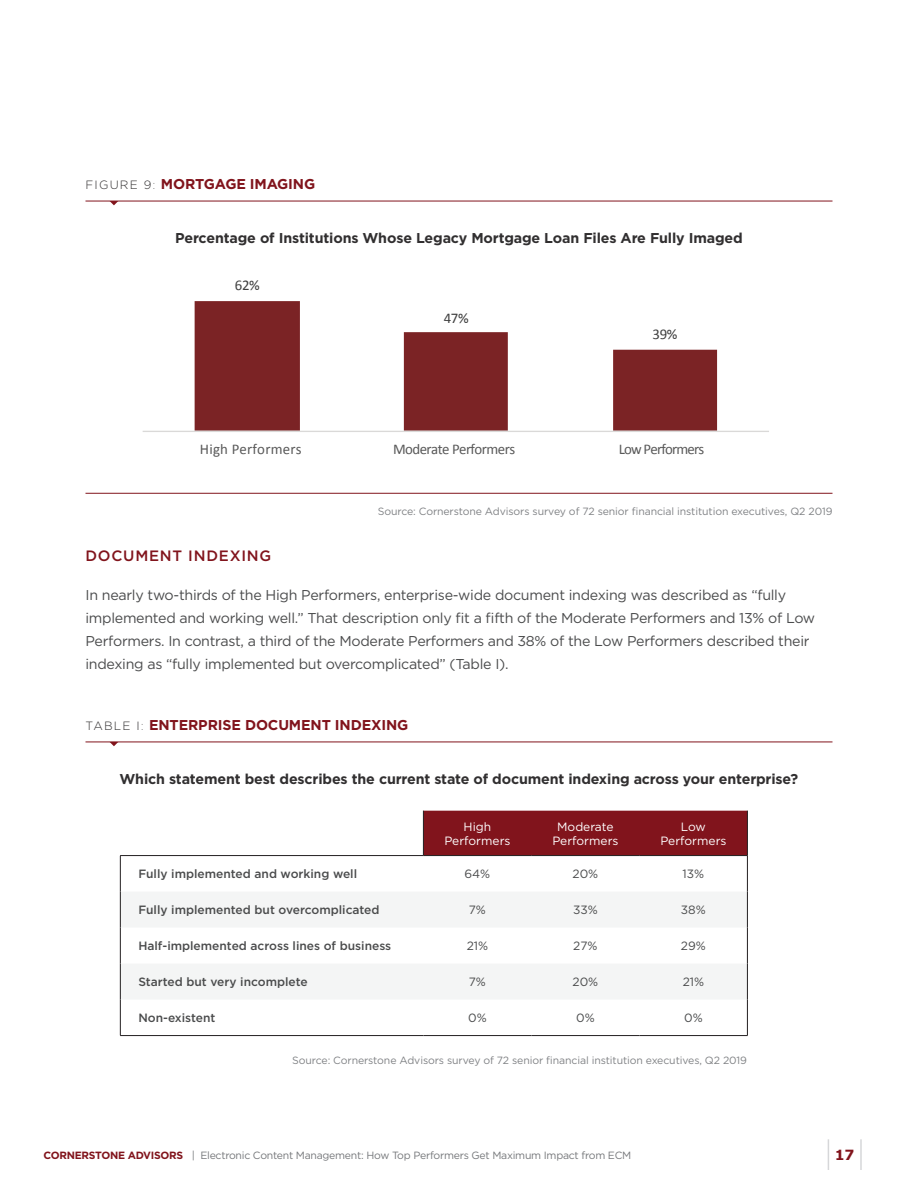
<style>
.page{position:relative;width:918px;height:1188px;background:#fff}
.page>*{position:absolute;margin:0;border:0;box-sizing:border-box;transform-origin:0 0}
.t1{font:500 15px "Gotham";letter-spacing:.05em;color:#81141c}
.t2{font:14.85px "Calibri";letter-spacing:-.035em;color:#595959}
.t3{font:14.85px "Calibri";letter-spacing:.015em;color:#595959}
.t4{font:14.85px "Calibri";letter-spacing:-.055em;color:#595959}
.t5{font:14.85px "Calibri";color:#404040}
.t6{font:14.25px/23.2px "Gotham";letter-spacing:-.02em;color:#4b4c4d}
.t7{font:700 14.25px "Gotham";letter-spacing:-.01em;color:#312f30}
.t8{font:700 14.25px "Gotham";letter-spacing:-.01em;color:#81141c}
.t9{font:700 13.95px "Verdana";color:#81141c}
.t10{font:500 12px "Gotham";color:#4a4b4c}
.t11{font:12px/13.5px "Gotham";color:#fff;text-align:center}
.t12{font:12px "Gotham";color:#4a4b4c}
.t13{font:10.5px "Gotham";letter-spacing:-.01em;color:#808285}
.t14{font:10.5px "Gotham";letter-spacing:-.025em;color:#76787b}
.s1{font-weight:300;font-size:12px;color:#312f30}
.s2{font-weight:200;font-size:12px;color:#312f30}
.s3{font-weight:700;color:#81141c}
</style>
<div class="page">
<hr style="left:828px;top:1139px;width:1px;height:31px;background:#d6d7d9">
<hr style="left:860px;top:1139px;width:2px;height:31px;background:#d6d7d9">
<hr style="left:86px;top:201px;width:746px;height:1px;background:#81141c">
<svg style="left:110px;top:201px;width:8px;height:4px"></svg>
<hr style="left:86px;top:493px;width:746px;height:1px;background:#81141c">
<svg style="left:195px;top:301px;width:522px;height:130px"></svg>
<hr style="left:143px;top:431px;width:626px;height:1px;background:#dad9d8">
<hr style="left:86px;top:742px;width:746px;height:1px;background:#81141c">
<svg style="left:110px;top:742px;width:8px;height:4px"></svg>
<div style="left:424px;top:811px;width:323px;height:44px;background:#81141c"></div>
<svg style="left:121px;top:892px;width:626px;height:108px;fill:#f4f5f5"></svg>
<hr style="left:423px;top:811px;width:1px;height:44px;background:#231f20">
<hr style="left:747px;top:811px;width:1px;height:44px;background:#231f20">
<hr style="left:120px;top:855px;width:303px;height:1px;background:#231f20">
<hr style="left:120px;top:856px;width:1px;height:36px;background:#231f20">
<hr style="left:423px;top:855px;width:108px;height:1px;background:#231f20">
<hr style="left:531px;top:855px;width:108px;height:1px;background:#231f20">
<hr style="left:639px;top:855px;width:109px;height:1px;background:#231f20">
<hr style="left:747px;top:856px;width:1px;height:36px;background:#231f20">
<hr style="left:120px;top:892px;width:1px;height:36px;background:#231f20">
<hr style="left:747px;top:892px;width:1px;height:36px;background:#231f20">
<hr style="left:120px;top:928px;width:1px;height:36px;background:#231f20">
<hr style="left:747px;top:928px;width:1px;height:36px;background:#231f20">
<hr style="left:120px;top:964px;width:1px;height:36px;background:#231f20">
<hr style="left:747px;top:964px;width:1px;height:36px;background:#231f20">
<hr style="left:120px;top:1000px;width:1px;height:35px;background:#231f20">
<hr style="left:747px;top:1000px;width:1px;height:35px;background:#231f20">
<hr style="left:120px;top:1035px;width:303px;height:1px;background:#231f20">
<hr style="left:423px;top:1035px;width:108px;height:1px;background:#231f20">
<hr style="left:531px;top:1035px;width:108px;height:1px;background:#231f20">
<hr style="left:639px;top:1035px;width:109px;height:1px;background:#231f20">
<p class="t8" style="left:86px;top:175px;width:231px"><span class="s1">FIGURE 9</span><span class="s2">:</span> MORTGAGE IMAGING</p>
<p class="t7" style="left:175px;top:229px;width:569px">Percentage of Institutions Whose Legacy Mortgage Loan Files Are Fully Imaged</p>
<p class="t5" style="left:235px;top:276px;width:26px">62%</p>
<p class="t5" style="left:444px;top:309px;width:26px">47%</p>
<p class="t5" style="left:652px;top:325px;width:26px">39%</p>
<p class="t3" style="left:200px;top:440px;width:103px">High Performers</p>
<p class="t2" style="left:393px;top:440px;width:124px">Moderate Performers</p>
<p class="t4" style="left:619px;top:440px;width:87px">Low Performers</p>
<p class="t13" style="left:378px;top:505px;width:456px">Source: Cornerstone Advisors survey of 72 senior financial institution executives, Q2 2019</p>
<p class="t1" style="left:86px;top:546px;width:187px">DOCUMENT INDEXING</p>
<p class="t6" style="left:86px;top:583px;width:731px">In nearly two-thirds of the High Performers, enterprise-wide document indexing was described as “fully implemented and working well.” That description only fit a fifth of the Moderate Performers and 13% of Low Performers. In contrast, a third of the Moderate Performers and 38% of the Low Performers described their indexing as “fully implemented but overcomplicated” (Table I).</p>
<p class="t8" style="left:86px;top:716px;width:324px"><span class="s1">TABLE I</span><span class="s2">:</span> ENTERPRISE DOCUMENT INDEXING</p>
<p class="t7" style="left:120px;top:770px;width:680px">Which statement best describes the current state of document indexing across your enterprise?</p>
<p class="t11" style="left:444px;top:820px;width:68px">High<br>Performers</p>
<p class="t11" style="left:552px;top:820px;width:68px">Moderate<br>Performers</p>
<p class="t11" style="left:660px;top:820px;width:68px">Low<br>Performers</p>
<p class="t10" style="left:138px;top:866px;width:220px">Fully implemented and working well</p>
<p class="t12" style="left:465px;top:866px;width:27px">64%</p>
<p class="t12" style="left:573px;top:866px;width:27px">20%</p>
<p class="t12" style="left:683px;top:866px;width:23px">13%</p>
<p class="t10" style="left:138px;top:902px;width:243px">Fully implemented but overcomplicated</p>
<p class="t12" style="left:469px;top:902px;width:19px">7%</p>
<p class="t12" style="left:573px;top:902px;width:26px">33%</p>
<p class="t12" style="left:681px;top:902px;width:26px">38%</p>
<p class="t10" style="left:138px;top:938px;width:254px">Half-implemented across lines of business</p>
<p class="t12" style="left:467px;top:938px;width:23px">21%</p>
<p class="t12" style="left:573px;top:938px;width:26px">27%</p>
<p class="t12" style="left:681px;top:938px;width:26px">29%</p>
<p class="t10" style="left:138px;top:974px;width:171px">Started but very incomplete</p>
<p class="t12" style="left:469px;top:974px;width:19px">7%</p>
<p class="t12" style="left:573px;top:974px;width:27px">20%</p>
<p class="t12" style="left:683px;top:974px;width:23px">21%</p>
<p class="t10" style="left:138px;top:1010px;width:79px">Non-existent</p>
<p class="t12" style="left:468px;top:1010px;width:20px">0%</p>
<p class="t12" style="left:576px;top:1010px;width:20px">0%</p>
<p class="t12" style="left:684px;top:1010px;width:20px">0%</p>
<p class="t13" style="left:292px;top:1054px;width:456px">Source: Cornerstone Advisors survey of 72 senior financial institution executives, Q2 2019</p>
<p class="t14" style="left:43px;top:1148px;width:589px"><span class="s3">CORNERSTONE ADVISORS</span> | Electronic Content Management: How Top Performers Get Maximum Impact from ECM</p>
<p class="t9" style="left:835px;top:1146px;width:21px">17</p>
</div>
